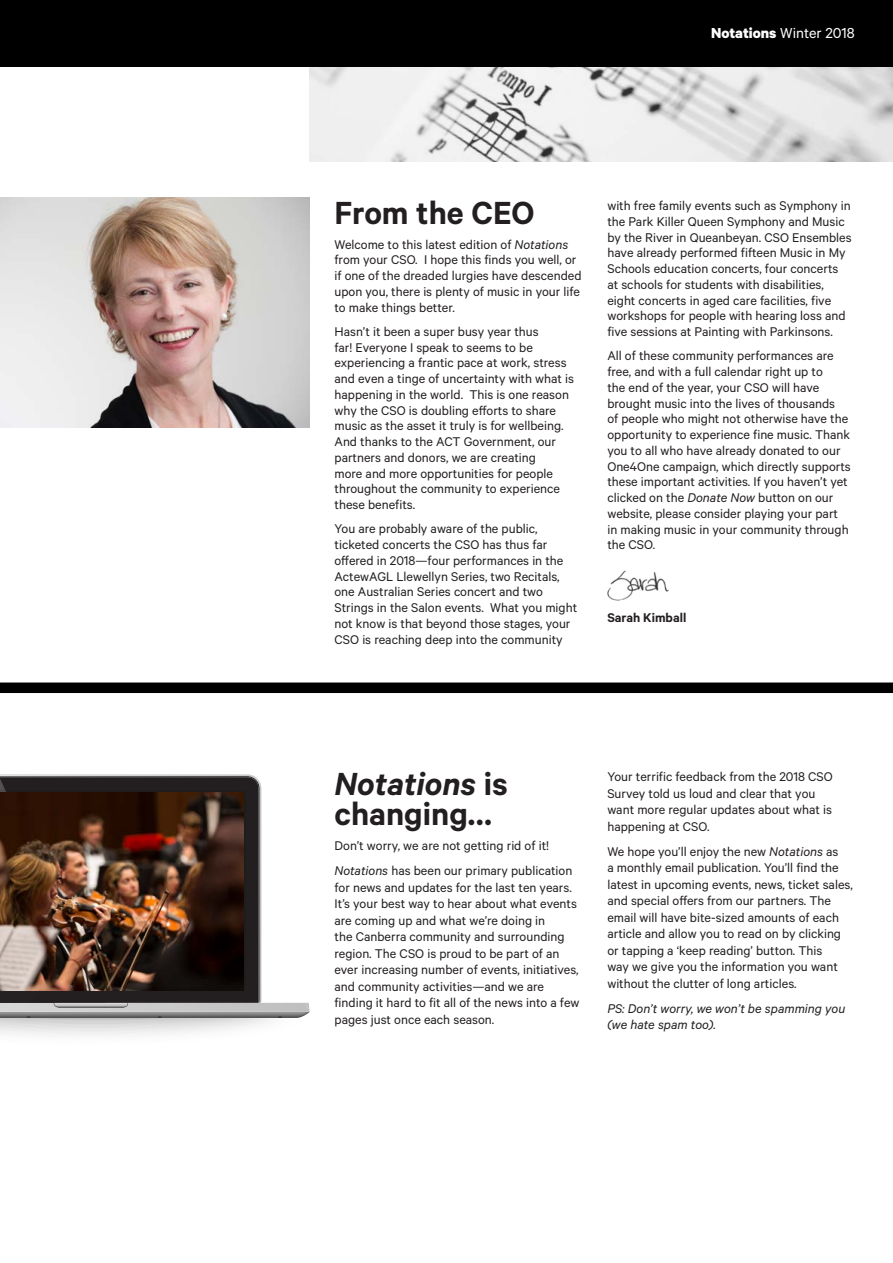
<style>
.page{position:relative;width:893px;height:1263px;background:#fff}
.page>*{position:absolute;margin:0;border:0;box-sizing:border-box;transform-origin:0 0}
.head_A{font:600 36px/30px "Calibre";color:#231f20}
.t1{font:16.35px "Calibre";color:#fff}
.body_text{font:14.25px/15.8px "Calibre";color:#231f20}
.body_text-2{font:italic 14.25px/16.5px "Calibre";color:#231f20}
.t2{font:600 14.25px "Calibre";color:#231f20}
.s1{font-weight:700}
.s2{font-style:italic}
</style>
<div class="page">
<img style="left:309px;top:66px;width:584px;height:96px">
<div style="left:0;top:0;width:893px;height:66px;background:#000"></div>
<div style="left:0;top:682px;width:893px;height:11px;background:#000"></div>
<img style="left:0;top:198px;width:309px;height:229px">
<img style="left:607px;top:570px;width:62px;height:31px">
<svg style="left:0;top:777px;width:259px;height:221px;background:#262121"></svg>
<img style="left:0;top:779px;width:106px;height:219px">
<svg style="left:0;top:998px;width:310px;height:37px"></svg>
<img style="left:0;top:793px;width:243px;height:197px">
<p class="t1" style="left:711px;top:24px;width:145px"><span class="s1">Notations</span> Winter 2018</p>
<p class="head_A" style="left:334px;top:197px;width:202px">From the CEO</p>
<p class="body_text" style="left:334px;top:236px;width:248px">Welcome to this latest edition of <span class="s2">Notations </span>from your CSO. I hope this finds you well, or if one of the dreaded lurgies have descended upon you, there is plenty of music in your life to make things better.</p>
<p class="body_text" style="left:334px;top:323px;width:241px">Hasn’t it been a super busy year thus<br>far! Everyone I speak to seems to be experiencing a frantic pace at work, stress and even a tinge of uncertainty with what is happening in the world. This is one reason why the CSO is doubling efforts to share music as the asset it truly is for wellbeing.<br>And thanks to the ACT Government, our partners and donors, we are creating<br>more and more opportunities for people throughout the community to experience these benefits.</p>
<p class="body_text" style="left:334px;top:521px;width:244px">You are probably aware of the public, ticketed concerts the CSO has thus far offered in 2018—four performances in the ActewAGL Llewellyn Series, two Recitals, one Australian Series concert and two Strings in the Salon events. What you might not know is that beyond those stages, your CSO is reaching deep into the community</p>
<p class="body_text" style="left:607px;top:197px;width:246px">with free family events such as Symphony in the Park Killer Queen Symphony and Music by the River in Queanbeyan. CSO Ensembles have already performed fifteen Music in My Schools education concerts, four concerts at schools for students with disabilities, eight concerts in aged care facilities, five workshops for people with hearing loss and five sessions at Painting with Parkinsons.</p>
<p class="body_text" style="left:607px;top:348px;width:245px">All of these community performances are free, and with a full calendar right up to<br>the end of the year, your CSO will have brought music into the lives of thousands<br>of people who might not otherwise have the opportunity to experience fine music. Thank you to all who have already donated to our One4One campaign, which directly supports these important activities. If you haven’t yet clicked on the <span class="s2">Donate Now</span> button on our website, please consider playing your part in making music in your community through the CSO.</p>
<p class="t2" style="left:607px;top:609px;width:80px">Sarah Kimball</p>
<p class="head_A" style="left:334px;top:768px;width:175px"><span class="s2">Notations</span> is changing…</p>
<p class="body_text" style="left:334px;top:837px;width:216px">Don’t worry, we are not getting rid of it!</p>
<p class="body_text" style="left:334px;top:862px;width:246px;line-height:16.5px"><span class="s2">Notations</span> has been our primary publication for news and updates for the last ten years.<br>It’s your best way to hear about what events are coming up and what we’re doing in<br>the Canberra community and surrounding region. The CSO is proud to be part of an ever increasing number of events, initiatives, and community activities—and we are finding it hard to fit all of the news into a few pages just once each season.</p>
<p class="body_text" style="left:607px;top:768px;width:227px;line-height:16.5px">Your terrific feedback from the 2018 CSO Survey told us loud and clear that you want more regular updates about what is happening at CSO.</p>
<p class="body_text" style="left:607px;top:842px;width:247px;line-height:16.5px">We hope you’ll enjoy the new <span class="s2">Notations</span> as<br>a monthly email publication. You’ll find the latest in upcoming events, news, ticket sales, and special offers from our partners. The email will have bite-sized amounts of each article and allow you to read on by clicking or tapping a ‘keep reading’ button. This<br>way we give you the information you want without the clutter of long articles.</p>
<p class="body_text-2" style="left:607px;top:999px;width:239px">PS: Don’t worry, we won’t be spamming you (we hate spam too).</p>
</div>
